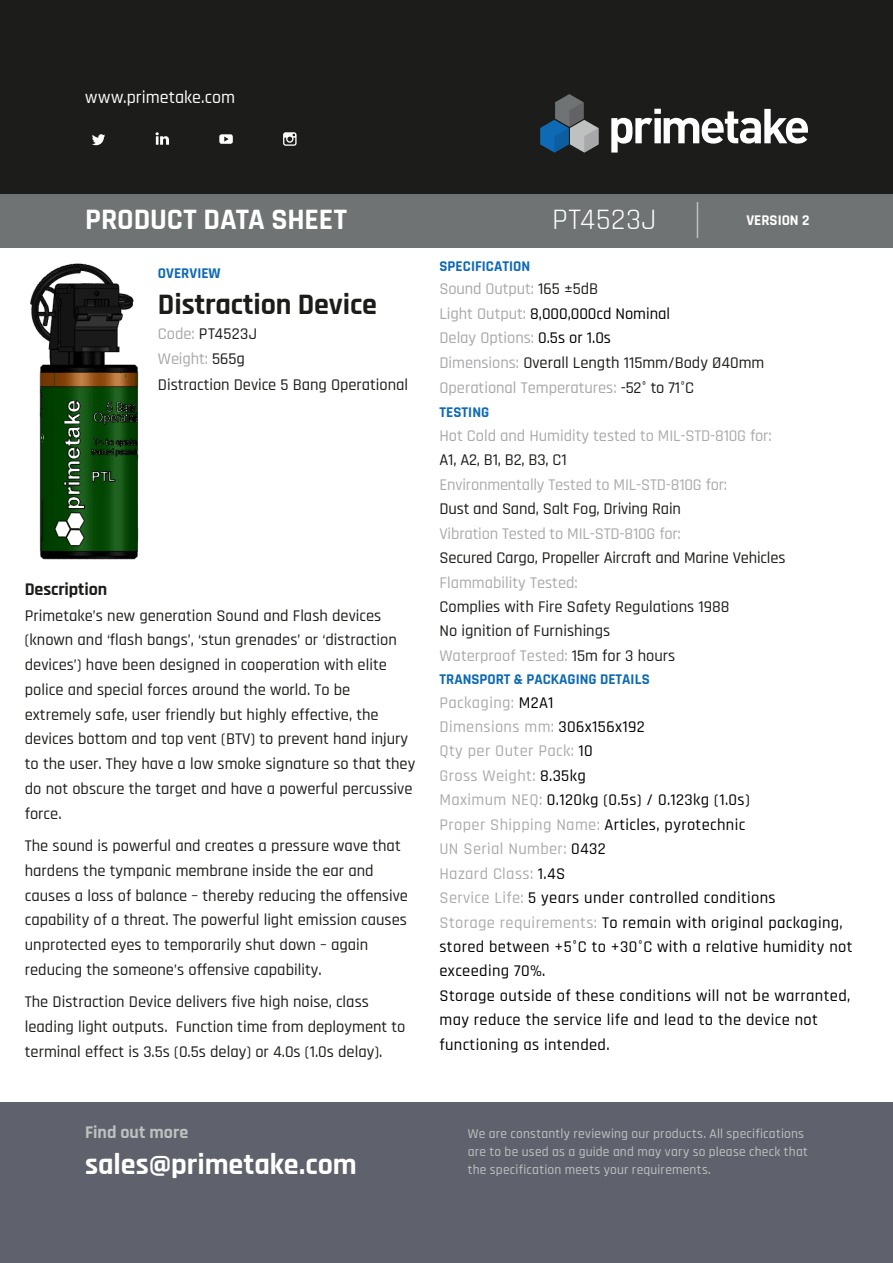
<style>
.page{position:relative;width:893px;height:1263px;background:#fff}
.page>*{position:absolute;margin:0;border:0;box-sizing:border-box;transform-origin:0 0}
.t1{font:700 30px "Rajdhani";letter-spacing:-.005em;color:#fff}
.t2{font:700 30px "Rajdhani";letter-spacing:-.005em;color:#1c1c1a}
.t3{font:30px "Rajdhani";letter-spacing:.02em;color:#fff}
.t4{font:500 18px "Rajdhani";letter-spacing:.005em;color:#fff}
.t5{font:700 18px "Rajdhani";letter-spacing:-.005em;color:#1c1c1a}
.t6{font:700 18px "Rajdhani";color:#bfc1c1}
.t7{font:500 16.5px/24.8px "Rajdhani";color:#1c1c1a}
.t8{font:500 16.5px/24.5px "Rajdhani";letter-spacing:.02em;color:#000}
.t9{font:500 16.5px/24.8px "Rajdhani";color:#a8a8ab}
.t10{font:700 15px "Rajdhani";color:#0e6ab5}
.t11{font:700 15px "Rajdhani";color:#fff}
.t12{font:500 13.5px "Rajdhani";letter-spacing:.015em;color:#bfc1c1}
.s1{color:#a8a8ab}
.s2{color:#1c1c1a}
.s3{color:#000}
.s4{color:#aaa}
</style>
<div class="page">
<div style="left:0;top:193px;width:893px;height:54px;background:#707373"></div>
<hr style="left:697px;top:202px;width:1px;height:36px;background:#bfc1c1">
<div style="left:0;top:0;width:893px;height:193px;background:#1c1c1a"></div>
<svg style="left:92px;top:134px;width:13px;height:11px"></svg>
<svg style="left:219px;top:134px;width:14px;height:10px"></svg>
<svg style="left:283px;top:132px;width:14px;height:14px"></svg>
<svg style="left:156px;top:132px;width:13px;height:13px"></svg>
<svg style="left:540px;top:94px;width:58px;height:59px"></svg>
<svg style="left:611px;top:109px;width:197px;height:44px"></svg>
<div style="left:0;top:1102px;width:893px;height:161px;background:#5f626c"></div>
<img style="left:30px;top:263px;width:109px;height:297px">
<p class="t4" style="left:85px;top:87px;width:151px">www.primetake.com</p>
<p class="t1" style="left:85px;top:201px;width:264px">PRODUCT DATA SHEET</p>
<p class="t3" style="left:552px;top:202px;width:106px">PT4523J</p>
<p class="t11" style="left:746px;top:211px;width:65px">VERSION 2</p>
<p class="t10" style="left:158px;top:264px;width:64px">OVERVIEW</p>
<p class="t2" style="left:158px;top:286px;width:221px">Distraction Device</p>
<p class="t7" style="left:158px;top:322px;width:252px;line-height:25.5px"><span class="s1">Code:</span> PT4523J<br><span class="s1">Weight:</span> 565g<br>Distraction Device 5 Bang Operational</p>
<p class="t5" style="left:25px;top:578px;width:84px">Description</p>
<p class="t7" style="left:25px;top:604px;width:392px">Primetake’s new generation Sound and Flash devices (known and ‘flash bangs’, ‘stun grenades’ or ‘distraction devices’) have been designed in cooperation with elite police and special forces around the world. To be extremely safe, user friendly but highly effective, the devices bottom and top vent (BTV) to prevent hand injury to the user. They have a low smoke signature so that they do not obscure the target and have a powerful percussive force.</p>
<p class="t7" style="left:25px;top:834px;width:385px">The sound is powerful and creates a pressure wave that hardens the tympanic membrane inside the ear and causes a loss of balance – thereby reducing the offensive capability of a threat. The powerful light emission causes unprotected eyes to temporarily shut down – again reducing the someone’s offensive capability.</p>
<p class="t7" style="left:25px;top:990px;width:382px">The Distraction Device delivers five high noise, class leading light outputs. Function time from deployment to terminal effect is 3.5s (0.5s delay) or 4.0s (1.0s delay).</p>
<p class="t10" style="left:439px;top:257px;width:92px">SPECIFICATION</p>
<p class="t9" style="left:439px;top:277px;width:326px">Sound Output: <span class="s2">165 ±5dB<br></span>Light Output: <span class="s3">8,000,000cd Nominal<br></span>Delay Options: <span class="s3">0.5s or 1.0s<br></span>Dimensions: <span class="s2">Overall Length 115mm/Body Ø40mm </span>Operational Temperatures: <span class="s2">-52° to 71°C</span></p>
<p class="t10" style="left:439px;top:403px;width:51px">TESTING</p>
<p class="t7" style="left:439px;top:424px;width:347px"><span class="s1">Hot Cold and Humidity tested</span> <span class="s4">to MIL-STD-810G for:<br></span>A1, A2, B1, B2, B3, C1<br><span class="s4">Environmentally Tested to MIL-STD-810G for:<br></span>Dust and Sand, Salt Fog, Driving Rain<br><span class="s4">Vibration Tested to MIL-STD-810G for:<br></span>Secured Cargo, Propeller Aircraft and Marine Vehicles <span class="s4">Flammability Tested:<br></span>Complies with Fire Safety Regulations 1988<br>No ignition of Furnishings<br><span class="s4">Waterproof Tested:</span> 15m for 3 hours</p>
<p class="t10" style="left:439px;top:670px;width:212px">TRANSPORT &amp; PACKAGING DETAILS</p>
<p class="t8" style="left:439px;top:690px;width:415px"><span class="s4">Packaging:</span> M2A1<br><span class="s4">Dimensions mm:</span> 306x156x192<br><span class="s4">Qty per Outer Pack:</span> 10<br><span class="s4">Gross Weight:</span> 8.35kg<br><span class="s4">Maximum NEQ:</span> 0.120kg (0.5s) / 0.123kg (1.0s)<br><span class="s4">Proper Shipping Name:</span> Articles, pyrotechnic<br><span class="s4">UN Serial Number:</span> 0432<br><span class="s4">Hazard Class:</span> 1.4S<br><span class="s4">Service Life:</span> 5 years under controlled conditions<br><span class="s4">Storage requirements:</span> To remain with original packaging, stored between +5°C to +30°C with a relative humidity not exceeding 70%.<br>Storage outside of these conditions will not be warranted, may reduce the service life and lead to the device not functioning as intended.</p>
<p class="t6" style="left:85px;top:1121px;width:105px">Find out more</p>
<p class="t12" style="left:468px;top:1126px;width:338px">We are constantly reviewing our products. All specifications</p>
<p class="t12" style="left:468px;top:1144px;width:342px">are to be used as a guide and may vary so please check that</p>
<p class="t1" style="left:85px;top:1146px;width:273px">sales@primetake.com</p>
<p class="t12" style="left:468px;top:1162px;width:245px">the specification meets your requirements.</p>
</div>
